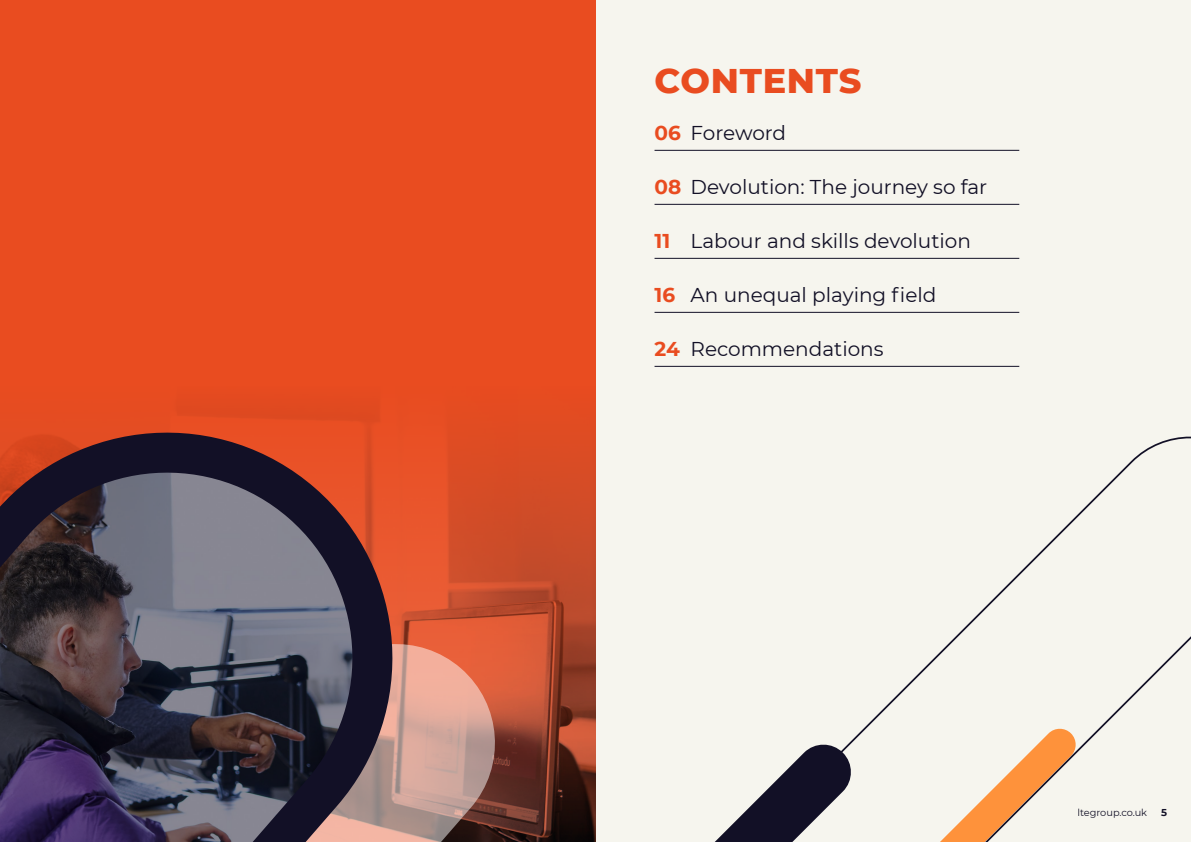
<style>
.page{position:relative;width:1191px;height:842px;background:#fff}
.page>*{position:absolute;margin:0;border:0;box-sizing:border-box;transform-origin:0 0}
.t1{font:800 35px "Montserrat";letter-spacing:.02em;color:#e94c20}
.t2{font:20px "Montserrat";color:#121026}
.t3{font:700 10px "Montserrat";color:#121026}
.t4{font:9.8px "Montserrat";color:#121026}
.s1{font-weight:700;color:#e94c20}
</style>
<div class="page">
<div style="left:595px;top:0;width:596px;height:842px;background:#f6f5ee"></div>
<hr style="left:654px;top:150px;width:365px;height:1px;background:#121026">
<hr style="left:654px;top:204px;width:365px;height:1px;background:#121026">
<hr style="left:654px;top:258px;width:365px;height:1px;background:#121026">
<hr style="left:654px;top:312px;width:365px;height:1px;background:#121026">
<hr style="left:654px;top:366px;width:365px;height:1px;background:#121026">
<svg style="left:850px;top:436px;width:341px;height:406px"></svg>
<svg style="left:715px;top:742px;width:138px;height:100px"></svg>
<div style="left:0;top:0;width:595px;height:842px;background:#e94c20"></div>
<img style="left:177px;top:410px;width:418px;height:432px">
<svg style="left:444px;top:632px;width:62px;height:210px;background:#b57262"></svg>
<svg style="left:0;top:429px;width:444px;height:413px;background:#664a50"></svg>
<h1 class="t1" style="left:654px;top:54px;width:208px">CONTENTS</h1>
<p class="t2" style="left:654px;top:119px;width:133px"><span class="s1">06</span> Foreword</p>
<p class="t2" style="left:654px;top:173px;width:334px"><span class="s1">08</span> Devolution: The journey so far</p>
<p class="t2" style="left:654px;top:227px;width:318px"><span class="s1">11</span> Labour and skills devolution</p>
<p class="t2" style="left:654px;top:281px;width:283px"><span class="s1">16</span> An unequal playing field</p>
<p class="t2" style="left:654px;top:335px;width:231px"><span class="s1">24</span> Recommendations</p>
<p class="t4" style="left:1077px;top:806px;width:71px">ltegroup.co.uk</p>
<p class="t3" style="left:1161px;top:805px;width:7px">5</p>
</div>
